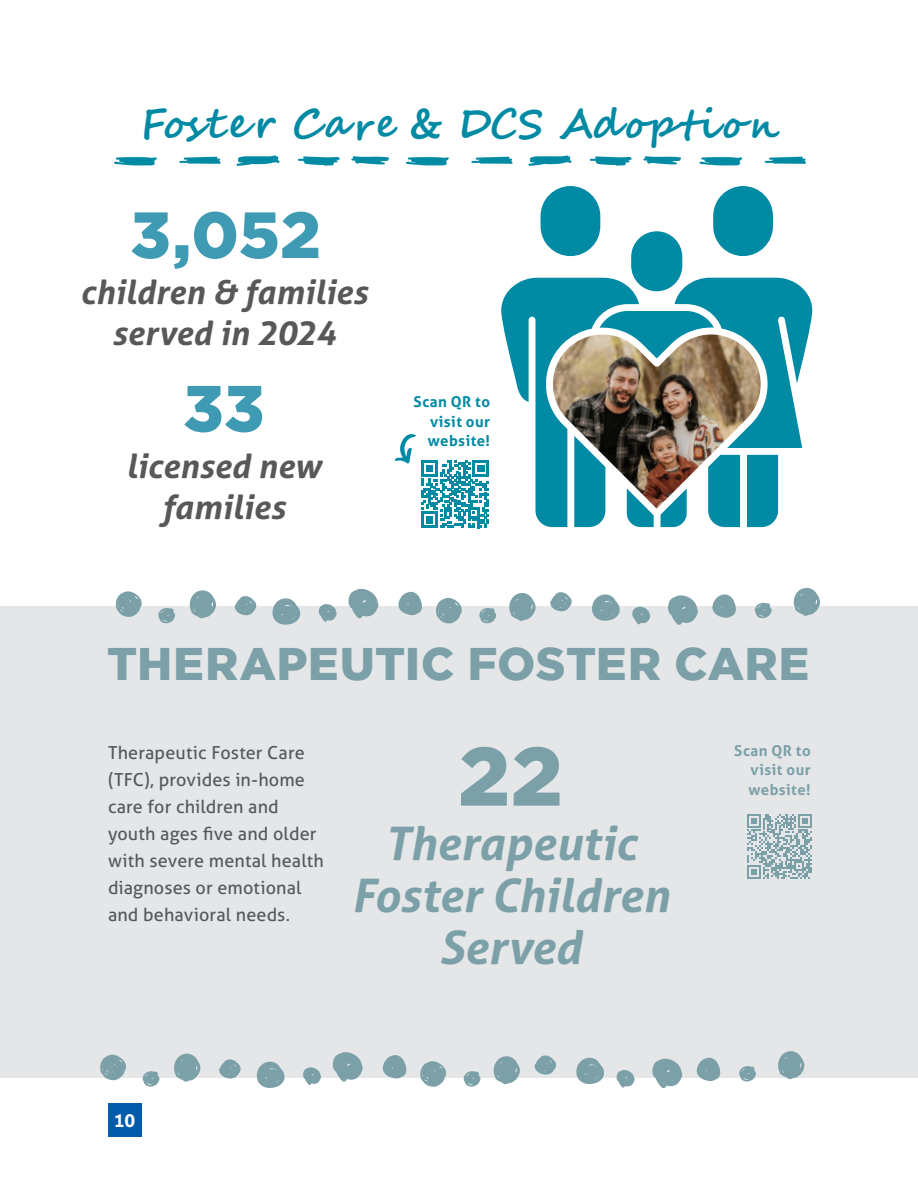
<style>
.page{position:relative;width:918px;height:1188px;background:#fff}
.page>*{position:absolute;margin:0;border:0;box-sizing:border-box;transform-origin:0 0}
.Regular_Body{font:900 82.65px "Gotham";color:#7ba0a8}
.Regular_Body-2{font:900 65.25px "Gotham";color:#3f9bb3}
.Regular_Body-3{font:italic 700 46.35px/51.8px "Aller";color:#7ba0a8;text-align:center}
.Table_Page_Heading{font:900 45.6px "Gotham";letter-spacing:.015em;color:#7ba0a8}
.Table_Page_Heading-2{font:700 40.5px "Segoe Script";letter-spacing:.065em;color:#008aa4}
.Regular_Body-4{font:italic 700 33.3px/40.8px "Aller";color:#57585a;text-align:center}
.Regular_Body-5{font:18px/27px "Aller";letter-spacing:.005em;color:#57585a}
.t1{font:700 18px "Aller";color:#fff}
.t2{font:700 15px/19.5px "Aller";letter-spacing:.03em;color:#7ba0a8;text-align:justify}
.t3{font:700 15px/19.5px "Aller";letter-spacing:.03em;color:#008aa4;text-align:justify}
</style>
<div class="page">
<div style="left:108px;top:1104px;width:33px;height:33px;background:#015aaa"></div>
<div style="left:0;top:606px;width:918px;height:472px;background:#e5e6e8"></div>
<svg style="left:158px;top:607px;width:17px;height:17px"></svg>
<svg style="left:189px;top:590px;width:27px;height:29px"></svg>
<svg style="left:115px;top:591px;width:27px;height:26px"></svg>
<svg style="left:272px;top:598px;width:29px;height:27px"></svg>
<svg style="left:235px;top:596px;width:22px;height:20px"></svg>
<svg style="left:318px;top:604px;width:19px;height:18px"></svg>
<svg style="left:348px;top:588px;width:31px;height:31px"></svg>
<svg style="left:398px;top:592px;width:24px;height:23px"></svg>
<svg style="left:479px;top:607px;width:17px;height:17px"></svg>
<svg style="left:509px;top:593px;width:27px;height:28px"></svg>
<svg style="left:435px;top:597px;width:27px;height:27px"></svg>
<svg style="left:592px;top:594px;width:28px;height:27px"></svg>
<svg style="left:550px;top:592px;width:22px;height:20px"></svg>
<svg style="left:632px;top:606px;width:19px;height:19px"></svg>
<svg style="left:668px;top:595px;width:30px;height:30px"></svg>
<svg style="left:712px;top:594px;width:24px;height:24px"></svg>
<svg style="left:754px;top:602px;width:18px;height:17px"></svg>
<svg style="left:793px;top:587px;width:27px;height:29px"></svg>
<svg style="left:747px;top:814px;width:65px;height:65px"></svg>
<svg style="left:142px;top:1071px;width:18px;height:16px"></svg>
<svg style="left:174px;top:1053px;width:26px;height:29px"></svg>
<svg style="left:100px;top:1054px;width:26px;height:27px"></svg>
<svg style="left:256px;top:1061px;width:29px;height:27px"></svg>
<svg style="left:219px;top:1059px;width:22px;height:20px"></svg>
<svg style="left:303px;top:1067px;width:18px;height:18px"></svg>
<svg style="left:332px;top:1052px;width:31px;height:30px"></svg>
<svg style="left:382px;top:1055px;width:25px;height:24px"></svg>
<svg style="left:463px;top:1071px;width:18px;height:16px"></svg>
<svg style="left:493px;top:1056px;width:27px;height:29px"></svg>
<svg style="left:420px;top:1061px;width:27px;height:26px"></svg>
<svg style="left:576px;top:1057px;width:28px;height:27px"></svg>
<svg style="left:534px;top:1055px;width:22px;height:20px"></svg>
<svg style="left:616px;top:1070px;width:19px;height:18px"></svg>
<svg style="left:652px;top:1058px;width:31px;height:31px"></svg>
<svg style="left:696px;top:1058px;width:25px;height:23px"></svg>
<svg style="left:739px;top:1066px;width:17px;height:16px"></svg>
<svg style="left:778px;top:1051px;width:26px;height:28px"></svg>
<div style="left:541px;top:186px;width:59px;height:70px;background:#008aa4;border-radius:30px"></div>
<div style="left:631px;top:231px;width:51px;height:60px;background:#008aa4;border-radius:26px"></div>
<div style="left:713px;top:186px;width:60px;height:70px;background:#008aa4;border-radius:30px"></div>
<svg style="left:501px;top:278px;width:312px;height:249px"></svg>
<svg style="left:351px;top:156px;width:39px;height:9px"></svg>
<svg style="left:297px;top:156px;width:43px;height:10px"></svg>
<svg style="left:236px;top:155px;width:44px;height:11px"></svg>
<svg style="left:179px;top:157px;width:42px;height:7px"></svg>
<svg style="left:114px;top:157px;width:43px;height:9px"></svg>
<svg style="left:643px;top:156px;width:38px;height:9px"></svg>
<svg style="left:589px;top:156px;width:43px;height:10px"></svg>
<svg style="left:528px;top:155px;width:44px;height:11px"></svg>
<svg style="left:471px;top:157px;width:42px;height:7px"></svg>
<svg style="left:406px;top:157px;width:43px;height:9px"></svg>
<svg style="left:764px;top:157px;width:42px;height:7px"></svg>
<svg style="left:699px;top:157px;width:44px;height:9px"></svg>
<svg style="left:394px;top:434px;width:95px;height:94px"></svg>
<p class="Table_Page_Heading-2" style="left:141px;top:91px;width:640px">Foster Care &amp; DCS Adoption</p>
<p class="Regular_Body-2" style="left:130px;top:197px;width:192px">3,052</p>
<p class="Regular_Body-4" style="left:80px;top:272px;width:289px">children &amp; families served in 2024</p>
<p class="Regular_Body-2" style="left:183px;top:371px;width:83px">33</p>
<p class="t3" style="left:428px;top:392px;width:64px;text-indent:-14px">Scan QR to visit our website!</p>
<p class="Regular_Body-4" style="left:126px;top:446px;width:197px">licensed new families</p>
<p class="Table_Page_Heading" style="left:107px;top:638px;width:704px">THERAPEUTIC FOSTER CARE</p>
<p class="Regular_Body-5" style="left:108px;top:739px;width:217px">Therapeutic Foster Care (TFC), provides in-home care for children and youth ages five and older with severe mental health diagnoses or emotional and behavioral needs.</p>
<p class="t2" style="left:749px;top:740px;width:64px;text-indent:-14px">Scan QR to visit our website!</p>
<p class="Regular_Body" style="left:458px;top:729px;width:106px">22</p>
<p class="Regular_Body-3" style="left:351px;top:818px;width:320px">Therapeutic<br>Foster Children<br>Served</p>
<p class="t1" style="left:114px;top:1109px;width:23px">10</p>
</div>
